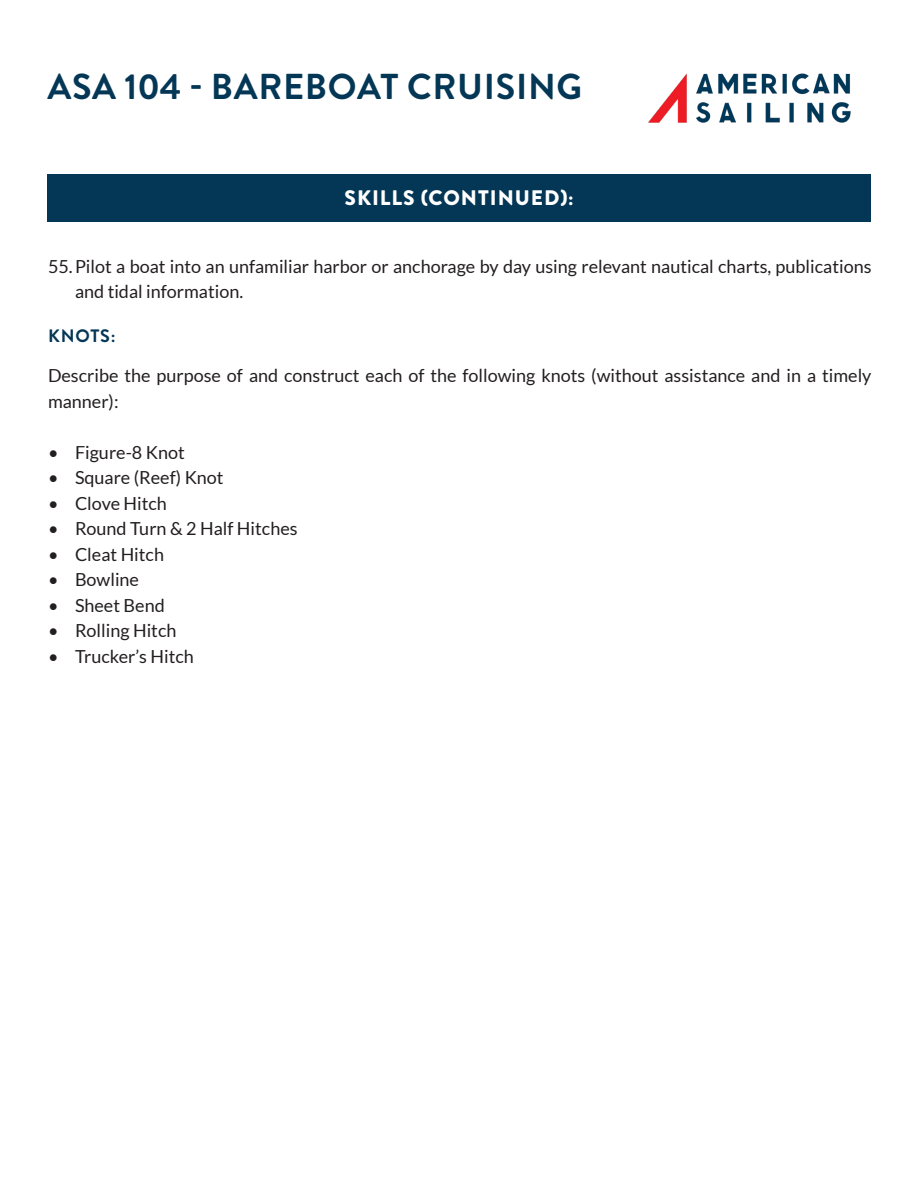
<style>
.page{position:relative;width:918px;height:1188px;background:#fff}
.page>*{position:absolute;margin:0;border:0;box-sizing:border-box;transform-origin:0 0}
.t1{font:700 36px "Brandon Grotesque";letter-spacing:.02em;color:#043756}
.t2{font:900 21px "Brandon Grotesque";letter-spacing:.045em;color:#fff}
.t3{font:18px/25.5px "Lato";color:#231f20}
.t4{font:700 18px "Brandon Grotesque";letter-spacing:.045em;color:#043756}
</style>
<div class="page">
<img style="left:648px;top:73px;width:203px;height:50px">
<div style="left:47px;top:174px;width:824px;height:48px;background:#043756"></div>
<p class="t1" style="left:48px;top:61px;width:536px">ASA 104 - BAREBOAT CRUISING</p>
<p class="t2" style="left:345px;top:183px;width:231px">SKILLS (CONTINUED):</p>
<p class="t3" style="left:75px;top:254px;width:798px;text-indent:-27px">55.Pilot a boat into an unfamiliar harbor or anchorage by day using relevant nautical charts, publications and tidal information.</p>
<p class="t4" style="left:48px;top:323px;width:69px">KNOTS:</p>
<p class="t3" style="left:48px;top:363px;width:825px">Describe the purpose of and construct each of the following knots (without assistance and in a timely manner):</p>
<p class="t3" style="left:48px;top:439px;width:138px">• Figure-8 Knot</p>
<p class="t3" style="left:48px;top:465px;width:177px">• Square (Reef) Knot</p>
<p class="t3" style="left:48px;top:490px;width:120px">• Clove Hitch</p>
<p class="t3" style="left:48px;top:516px;width:251px">• Round Turn &amp; 2 Half Hitches</p>
<p class="t3" style="left:48px;top:541px;width:118px">• Cleat Hitch</p>
<p class="t3" style="left:48px;top:567px;width:93px">• Bowline</p>
<p class="t3" style="left:48px;top:592px;width:118px">• Sheet Bend</p>
<p class="t3" style="left:48px;top:618px;width:130px">• Rolling Hitch</p>
<p class="t3" style="left:48px;top:643px;width:147px">• Trucker’s Hitch</p>
</div>
